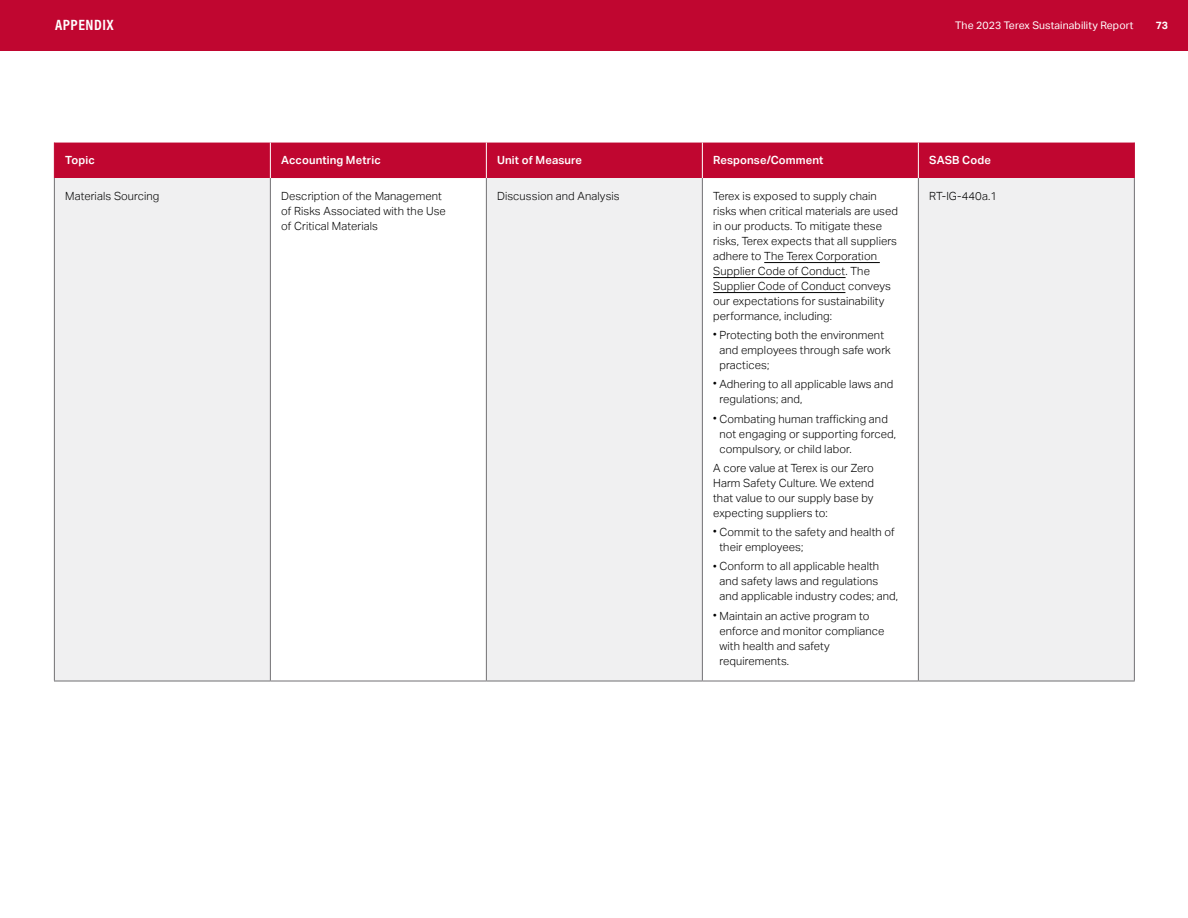
<style>
.page{position:relative;width:1188px;height:918px;background:#fff}
.page>*{position:absolute;margin:0;border:0;box-sizing:border-box;transform-origin:0 0}
.t1{font:700 15px "Acumin Pro Cond";letter-spacing:.035em;color:#fff}
.t2{font:300 11.25px/15px "Aktiv Grotesk";letter-spacing:.01em;color:#000}
.t3{font:600 11.25px "Aktiv Grotesk";letter-spacing:.01em;color:#fff}
.t4{font:10.5px "Aktiv Grotesk";letter-spacing:.01em;color:#fff}
.t5{font:700 10.5px "Aktiv Grotesk";color:#fff}
.s1{font-size:10.5px}
</style>
<div class="page">
<div style="left:55px;top:143px;width:1079px;height:35px;background:#c00630"></div>
<svg style="left:55px;top:178px;width:1079px;height:503px;fill:#f0f0f1"></svg>
<hr style="left:270px;top:143px;width:1px;height:35px;background:#fff">
<hr style="left:486px;top:143px;width:1px;height:35px;background:#fff">
<hr style="left:702px;top:143px;width:1px;height:35px;background:#fff">
<hr style="left:918px;top:143px;width:1px;height:35px;background:#fff">
<hr style="left:54px;top:143px;width:1px;height:35px;background:#c00630">
<hr style="left:1134px;top:143px;width:1px;height:35px;background:#c00630">
<hr style="left:54px;top:178px;width:1px;height:503px;background:#717073">
<hr style="left:270px;top:178px;width:1px;height:503px;background:#717073">
<hr style="left:486px;top:178px;width:1px;height:503px;background:#717073">
<hr style="left:702px;top:178px;width:1px;height:503px;background:#717073">
<hr style="left:918px;top:178px;width:1px;height:503px;background:#717073">
<hr style="left:1134px;top:178px;width:1px;height:503px;background:#717073">
<hr style="left:54px;top:681px;width:216px;height:1px;background:#717073">
<hr style="left:270px;top:681px;width:216px;height:1px;background:#717073">
<hr style="left:486px;top:681px;width:216px;height:1px;background:#717073">
<hr style="left:702px;top:681px;width:216px;height:1px;background:#717073">
<hr style="left:918px;top:681px;width:217px;height:1px;background:#717073">
<hr style="left:764px;top:262px;width:116px;height:1px;background:#000">
<hr style="left:713px;top:277px;width:133px;height:1px;background:#000">
<hr style="left:713px;top:292px;width:132px;height:1px;background:#000">
<div style="left:0;top:0;width:1188px;height:51px;background:#c00630"></div>
<h1 class="t1" style="left:55px;top:15px;width:60px">APPENDIX</h1>
<p class="t4" style="left:955px;top:19px;width:180px">The 2023 Terex Sustainability Report</p>
<p class="t5" style="left:1156px;top:19px;width:14px">73</p>
<p class="t3" style="left:65px;top:154px;width:31px">Topic</p>
<p class="t3" style="left:281px;top:154px;width:101px">Accounting Metric</p>
<p class="t3" style="left:497px;top:154px;width:86px">Unit of Measure</p>
<p class="t3" style="left:713px;top:154px;width:112px">Response/Comment</p>
<p class="t3" style="left:929px;top:154px;width:63px">SASB Code</p>
<p class="t2" style="left:65px;top:188px;width:96px">Materials Sourcing</p>
<p class="t2" style="left:281px;top:188px;width:166px">Description of the Management of Risks Associated with the Use of Critical Materials</p>
<p class="t2" style="left:497px;top:188px;width:124px">Discussion and Analysis</p>
<p class="t2" style="left:713px;top:188px;width:186px">Terex is exposed to supply chain risks when critical materials are used in our products. To mitigate these risks, Terex expects that all suppliers adhere to The Terex Corporation Supplier Code of Conduct. The Supplier Code of Conduct conveys our expectations for sustainability performance, including:</p>
<p class="t2" style="left:719px;top:328px;width:173px;text-indent:-6px"><span class="s1">•</span> Protecting both the environment and employees through safe work practices;</p>
<p class="t2" style="left:719px;top:377px;width:175px;text-indent:-6px"><span class="s1">•</span> Adhering to all applicable laws and regulations; and,</p>
<p class="t2" style="left:719px;top:411px;width:178px;text-indent:-6px"><span class="s1">•</span> Combating human trafficking and not engaging or supporting forced, compulsory, or child labor.</p>
<p class="t2" style="left:713px;top:460px;width:162px;text-align:justify">A core value at Terex is our Zero Harm Safety Culture. We extend that value to our supply base by expecting suppliers to:</p>
<p class="t2" style="left:719px;top:525px;width:177px;text-indent:-6px"><span class="s1">•</span> Commit to the safety and health of their employees;</p>
<p class="t2" style="left:719px;top:559px;width:180px;text-indent:-6px"><span class="s1">•</span> Conform to all applicable health and safety laws and regulations and applicable industry codes; and,</p>
<p class="t2" style="left:719px;top:608px;width:167px;text-indent:-6px"><span class="s1">•</span> Maintain an active program to enforce and monitor compliance with health and safety requirements.</p>
<p class="t2" style="left:929px;top:188px;width:69px">RT-IG-440a.1</p>
</div>
